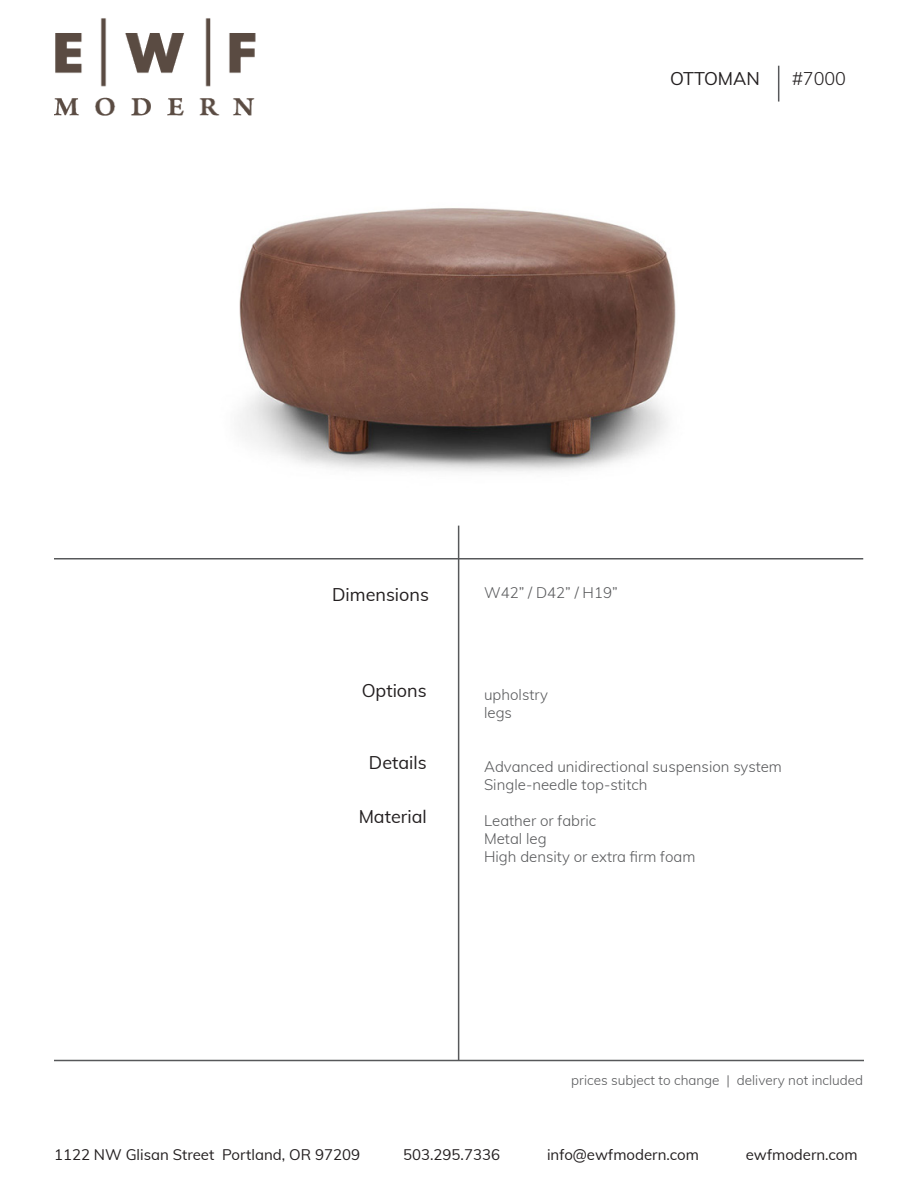
<style>
.page{position:relative;width:918px;height:1188px;background:#fff}
.page>*{position:absolute;margin:0;border:0;box-sizing:border-box;transform-origin:0 0}
.t1{font:18px "Muli";color:#231f20}
.t2{font:300 18px "Muli";color:#231f20}
.t3{font:300 15px "Muli";color:#57585a}
.t4{font:15px "Muli";color:#231f20}
.t5{font:300 13.5px "Muli";color:#57585a}
</style>
<div class="page">
<img style="left:54px;top:18px;width:202px;height:98px">
<hr style="left:54px;top:1060px;width:810px;height:1px;background:#57585a">
<hr style="left:54px;top:558px;width:809px;height:2px;background:#57585a">
<hr style="left:458px;top:526px;width:1px;height:535px;background:#57585a">
<hr style="left:778px;top:66px;width:1px;height:36px;background:#57585a">
<img style="left:239px;top:208px;width:437px;height:264px">
<p class="t1" style="left:670px;top:66px;width:91px">OTTOMAN</p>
<p class="t2" style="left:792px;top:65px;width:56px">#7000</p>
<p class="t1" style="left:332px;top:582px;width:98px">Dimensions</p>
<p class="t3" style="left:484px;top:582px;width:135px">W42” / D42” / H19”</p>
<p class="t1" style="left:362px;top:678px;width:67px">Options</p>
<p class="t1" style="left:369px;top:750px;width:59px">Details</p>
<p class="t1" style="left:359px;top:804px;width:70px">Material</p>
<p class="t3" style="left:484px;top:683px;width:65px">upholstry</p>
<p class="t3" style="left:484px;top:701px;width:29px">legs</p>
<p class="t3" style="left:484px;top:755px;width:299px">Advanced unidirectional suspension system</p>
<p class="t3" style="left:484px;top:773px;width:165px">Single-needle top-stitch</p>
<p class="t3" style="left:484px;top:809px;width:114px">Leather or fabric</p>
<p class="t3" style="left:484px;top:827px;width:64px">Metal leg</p>
<p class="t3" style="left:484px;top:845px;width:213px">High density or extra firm foam</p>
<p class="t5" style="left:571px;top:1071px;width:293px">prices subject to change | delivery not included</p>
<p class="t4" style="left:54px;top:1144px;width:308px">1122 NW Glisan Street Portland, OR 97209</p>
<p class="t4" style="left:403px;top:1144px;width:98px">503.295.7336</p>
<p class="t4" style="left:547px;top:1144px;width:153px">info@ewfmodern.com</p>
<p class="t4" style="left:746px;top:1144px;width:113px">ewfmodern.com</p>
</div>
